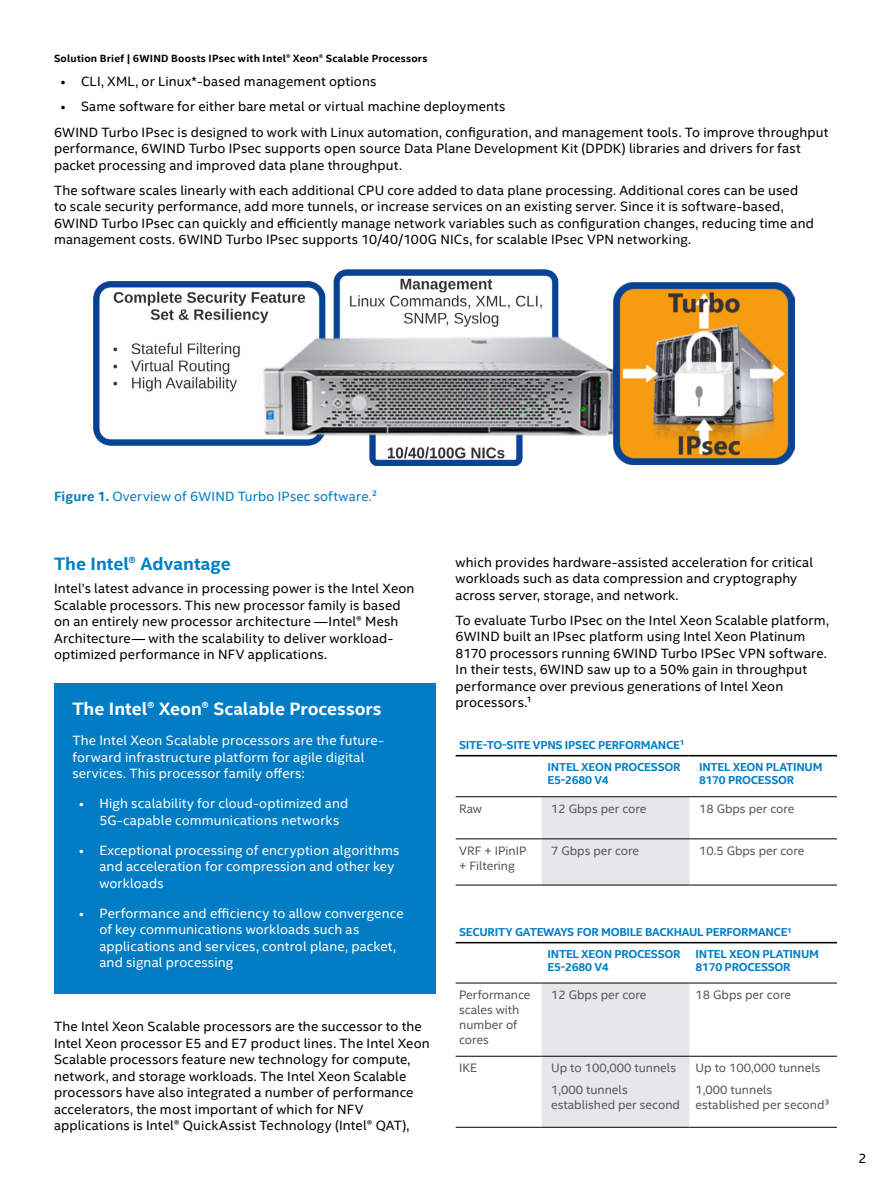
<style>
.page{position:relative;width:891px;height:1188px;background:#fff}
.page>*{position:absolute;margin:0;border:0;box-sizing:border-box;transform-origin:0 0}
.t1{font:700 18px "Intel Clear";color:#fff}
.t2{font:700 18px "Intel Clear";color:#007dc5}
.t3{font:13.5px/16.5px "Intel Clear";letter-spacing:.01em;color:#000}
.t4{font:13.5px/16.5px "Intel Clear";letter-spacing:.01em;color:#fff}
.t5{font:13.5px "Intel Clear";letter-spacing:.015em;color:#007dc5}
.t6{font:12.3px/14.9px "Intel Clear";color:#58595b}
.t7{font:700 11.55px/21.8px "Intel Clear";letter-spacing:-.02em;color:#007dc5}
.t8{font:700 10.5px "Intel Clear";letter-spacing:.02em;color:#000}
.s1{font-weight:700}
</style>
<div class="page">
<img style="left:94px;top:270px;width:700px;height:195px">
<div style="left:54px;top:683px;width:381px;height:311px;background:#007dc5"></div>
<div style="left:542px;top:797px;width:148px;height:88px;background:#e6e7e8"></div>
<hr style="left:456px;top:755px;width:86px;height:1px;background:#000">
<hr style="left:542px;top:755px;width:148px;height:1px;background:#000">
<hr style="left:690px;top:755px;width:147px;height:1px;background:#000">
<hr style="left:456px;top:796px;width:86px;height:1px;background:#000">
<hr style="left:542px;top:796px;width:148px;height:1px;background:#000">
<hr style="left:690px;top:796px;width:147px;height:1px;background:#000">
<hr style="left:456px;top:839px;width:86px;height:1px;background:#000">
<hr style="left:542px;top:839px;width:148px;height:1px;background:#000">
<hr style="left:690px;top:839px;width:147px;height:1px;background:#000">
<hr style="left:456px;top:885px;width:86px;height:1px;background:#000">
<hr style="left:542px;top:885px;width:148px;height:1px;background:#000">
<hr style="left:690px;top:885px;width:147px;height:1px;background:#000">
<div style="left:542px;top:984px;width:148px;height:143px;background:#e6e7e8"></div>
<hr style="left:456px;top:942px;width:86px;height:1px;background:#000">
<hr style="left:542px;top:942px;width:148px;height:1px;background:#000">
<hr style="left:690px;top:942px;width:147px;height:1px;background:#000">
<hr style="left:456px;top:983px;width:86px;height:1px;background:#000">
<hr style="left:542px;top:983px;width:148px;height:1px;background:#000">
<hr style="left:690px;top:983px;width:147px;height:1px;background:#000">
<hr style="left:456px;top:1056px;width:86px;height:1px;background:#000">
<hr style="left:542px;top:1056px;width:148px;height:1px;background:#000">
<hr style="left:690px;top:1056px;width:147px;height:1px;background:#000">
<hr style="left:456px;top:1127px;width:86px;height:1px;background:#000">
<hr style="left:542px;top:1127px;width:148px;height:1px;background:#000">
<hr style="left:690px;top:1127px;width:147px;height:1px;background:#000">
<p class="t8" style="left:54px;top:51px;width:375px">Solution Brief | 6WIND Boosts IPsec with Intel® Xeon® Scalable Processors</p>
<p class="t3" style="left:61px;top:73px;width:317px">• CLI, XML, or Linux*-based management options</p>
<p class="t3" style="left:54px;top:94px;width:776px;line-height:25.3px;text-indent:7px">• Same software for either bare metal or virtual machine deployments<br>6WIND Turbo IPsec is designed to work with Linux automation, configuration, and management tools. To improve throughput</p>
<p class="t3" style="left:54px;top:140px;width:748px">performance, 6WIND Turbo IPsec supports open source Data Plane Development Kit (DPDK) libraries and drivers for fast packet processing and improved data plane throughput.</p>
<p class="t3" style="left:54px;top:182px;width:761px">The software scales linearly with each additional CPU core added to data plane processing. Additional cores can be used to scale security performance, add more tunnels, or increase services on an existing server. Since it is software-based, 6WIND Turbo IPsec can quickly and efficiently manage network variables such as configuration changes, reducing time and management costs. 6WIND Turbo IPsec supports 10/40/100G NICs, for scalable IPsec VPN networking.</p>
<p class="t5" style="left:54px;top:488px;width:325px"><span class="s1">Figure 1.</span> Overview of 6WIND Turbo IPsec software.²</p>
<h1 class="t2" style="left:54px;top:551px;width:178px">The Intel® Advantage</h1>
<p class="t3" style="left:54px;top:581px;width:362px">Intel’s latest advance in processing power is the Intel Xeon Scalable processors. This new processor family is based on an entirely new processor architecture —Intel® Mesh Architecture— with the scalability to deliver workload&shy;optimized performance in NFV applications.</p>
<h1 class="t1" style="left:72px;top:696px;width:311px">The Intel® Xeon® Scalable Processors</h1>
<p class="t4" style="left:72px;top:732px;width:313px">The Intel Xeon Scalable processors are the future&shy;forward infrastructure platform for agile digital services. This processor family offers:</p>
<p class="t4" style="left:99px;top:795px;width:251px;text-indent:-20px">• High scalability for cloud-optimized and<br>5G-capable communications networks</p>
<p class="t4" style="left:99px;top:842px;width:302px;text-indent:-20px">• Exceptional processing of encryption algorithms and acceleration for compression and other key workloads</p>
<p class="t4" style="left:99px;top:905px;width:306px;text-indent:-20px">• Performance and efficiency to allow convergence of key communications workloads such as applications and services, control plane, packet, and signal processing</p>
<p class="t3" style="left:54px;top:1018px;width:377px">The Intel Xeon Scalable processors are the successor to the Intel Xeon processor E5 and E7 product lines. The Intel Xeon Scalable processors feature new technology for compute, network, and storage workloads. The Intel Xeon Scalable processors have also integrated a number of performance accelerators, the most important of which for NFV applications is Intel® QuickAssist Technology (Intel® QAT),</p>
<p class="t3" style="left:456px;top:554px;width:359px">which provides hardware-assisted acceleration for critical workloads such as data compression and cryptography across server, storage, and network.</p>
<p class="t3" style="left:456px;top:612px;width:375px">To evaluate Turbo IPsec on the Intel Xeon Scalable platform, 6WIND built an IPsec platform using Intel Xeon Platinum 8170 processors running 6WIND Turbo IPSec VPN software.<br>In their tests, 6WIND saw up to a 50% gain in throughput performance over previous generations of Intel Xeon processors.¹</p>
<p class="t7" style="left:548px;top:734px;width:138px;text-indent:-88px">SITE-TO-SITE VPNS IPSEC PERFORMANCE¹<br>INTEL XEON PROCESSOR</p>
<p class="t7" style="left:548px;top:769px;width:63px">E5-2680 V4</p>
<p class="t7" style="left:699px;top:759px;width:125px;line-height:13.8px">INTEL XEON PLATINUM<br>8170 PROCESSOR</p>
<p class="t6" style="left:459px;top:801px;width:24px">Raw</p>
<p class="t6" style="left:551px;top:801px;width:97px">12 Gbps per core</p>
<p class="t6" style="left:699px;top:801px;width:97px">18 Gbps per core</p>
<p class="t6" style="left:459px;top:844px;width:69px">VRF + IPinIP + Filtering</p>
<p class="t6" style="left:551px;top:844px;width:90px">7 Gbps per core</p>
<p class="t6" style="left:699px;top:844px;width:107px">10.5 Gbps per core</p>
<p class="t7" style="left:548px;top:920px;width:246px;text-indent:-88px">SECURITY GATEWAYS FOR MOBILE BACKHAUL PERFORMANCE1<br>INTEL XEON PROCESSOR</p>
<p class="t7" style="left:548px;top:956px;width:63px">E5-2680 V4</p>
<p class="t7" style="left:696px;top:946px;width:125px;line-height:13.8px">INTEL XEON PLATINUM<br>8170 PROCESSOR</p>
<p class="t6" style="left:459px;top:988px;width:73px">Performance scales with number of cores</p>
<p class="t6" style="left:551px;top:988px;width:97px">12 Gbps per core</p>
<p class="t6" style="left:696px;top:988px;width:97px">18 Gbps per core</p>
<p class="t6" style="left:459px;top:1061px;width:20px">IKE</p>
<p class="t6" style="left:551px;top:1058px;width:127px;line-height:21.6px">Up to 100,000 tunnels<br>1,000 tunnels</p>
<p class="t6" style="left:551px;top:1097px;width:130px">established per second</p>
<p class="t6" style="left:696px;top:1058px;width:127px;line-height:21.6px">Up to 100,000 tunnels<br>1,000 tunnels</p>
<p class="t6" style="left:696px;top:1097px;width:136px">established per second³</p>
<p class="t3" style="left:858px;top:1151px;width:10px">2</p>
</div>
